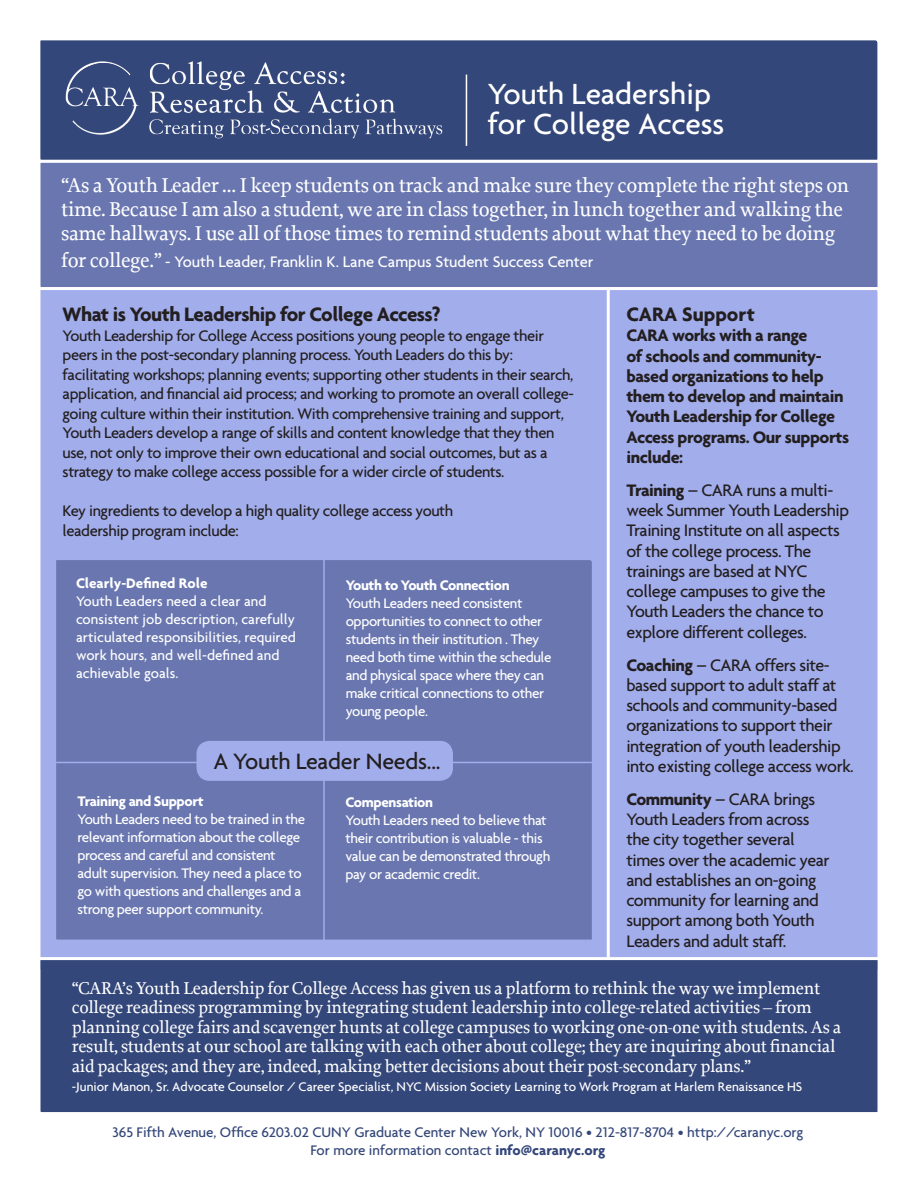
<style>
.page{position:relative;width:918px;height:1188px;background:#fff}
.page>*{position:absolute;margin:0;border:0;box-sizing:border-box;transform-origin:0 0}
.t1{font:500 31.5px/30px "Agenda";color:#fff}
.t2{font:500 24px "Agenda";letter-spacing:-.01em;color:#231f20}
.t3{font:500 21px/24px "Proforma";letter-spacing:-.02em;color:#fff}
.t4{font:700 21px "Agenda";letter-spacing:-.025em;color:#231f20}
.t5{font:700 21px "Agenda";color:#231f20}
.t6{font:500 18px/20.2px "Agenda";letter-spacing:-.025em;color:#231f20}
.t7{font:500 18px/19.5px "Proforma";letter-spacing:-.02em;color:#fff}
.t8{font:700 18px/20.2px "Agenda";letter-spacing:-.025em;color:#231f20}
.t9{font:500 16.5px/19.5px "Agenda";letter-spacing:-.025em;color:#231f20}
.t10{font:500 16.5px "Agenda";color:#fff}
.t11{font:500 15px/18px "Agenda";letter-spacing:-.025em;color:#fff}
.t12{font:500 15px/18px "Agenda";color:#fff}
.t13{font:500 15px/18px "Agenda";color:#34477a;text-align:center}
.t14{font:700 15px "Agenda";letter-spacing:-.025em;color:#fff}
.t15{font:700 15px "Agenda";color:#fff}
.t16{font:500 13.5px "Agenda";color:#fff}
.s1{font-family:"Proforma";font-size:21px}
.s2{font-weight:700}
</style>
<div class="page">
<div style="left:40px;top:290px;width:838px;height:667px;background:#a2adeb"></div>
<div style="left:40px;top:40px;width:837px;height:120px;background:#34477a"></div>
<div style="left:40px;top:960px;width:838px;height:152px;background:#34477a"></div>
<div style="left:40px;top:163px;width:838px;height:124px;background:#6976af"></div>
<img style="left:60px;top:53px;width:389px;height:89px">
<hr style="left:466px;top:75px;width:1px;height:71px;background:#fff">
<div style="left:56px;top:560px;width:536px;height:380px;background:#6976af"></div>
<hr style="left:323px;top:560px;width:2px;height:380px;background:#a2adeb">
<hr style="left:56px;top:762px;width:536px;height:1px;background:#a2adeb">
<hr style="left:607px;top:288px;width:3px;height:671px;background:#fff">
<div style="left:197px;top:742px;width:255px;height:38px;background:#a2adeb;border-radius:12px"></div>
<div style="left:197px;top:741px;width:256px;height:40px;border:2px solid #a2adeb;border-radius:12px"></div>
<h1 class="t1" style="left:488px;top:78px;width:238px">Youth Leadership for College Access</h1>
<p class="t3" style="left:61px;top:173px;width:790px">“As a Youth Leader … I keep students on track and make sure they complete the right steps on time. Because I am also a student, we are in class together, in lunch together and walking the same hallways. I use all of those times to remind students about what they need to be doing</p>
<p class="t10" style="left:61px;top:252px;width:534px"><span class="s1">for college.”</span> - Youth Leader, Franklin K. Lane Campus Student Success Center</p>
<p class="t4" style="left:63px;top:302px;width:380px">What is Youth Leadership for College Access?</p>
<p class="t9" style="left:63px;top:325px;width:513px">Youth Leadership for College Access positions young people to engage their peers in the post-secondary planning process. Youth Leaders do this by: facilitating workshops; planning events; supporting other students in their search, application, and financial aid process; and working to promote an overall college&shy;going culture within their institution. With comprehensive training and support, Youth Leaders develop a range of skills and content knowledge that they then use, not only to improve their own educational and social outcomes, but as a strategy to make college access possible for a wider circle of students.</p>
<p class="t9" style="left:63px;top:501px;width:392px">Key ingredients to develop a high quality college access youth leadership program include:</p>
<p class="t15" style="left:76px;top:574px;width:133px">Clearly-Defined Role</p>
<p class="t12" style="left:76px;top:592px;width:221px">Youth Leaders need a clear and consistent job description, carefully articulated responsibilities, required work hours, and well-defined and achievable goals.</p>
<p class="t14" style="left:346px;top:576px;width:165px">Youth to Youth Connection</p>
<p class="t11" style="left:346px;top:593px;width:207px">Youth Leaders need consistent opportunities to connect to other students in their institution . They need both time within the schedule and physical space where they can make critical connections to other young people.</p>
<h2 class="t2" style="left:213px;top:746px;width:229px">A Youth Leader Needs...</h2>
<p class="t14" style="left:78px;top:792px;width:128px">Training and Support</p>
<p class="t11" style="left:78px;top:810px;width:229px">Youth Leaders need to be trained in the relevant information about the college process and careful and consistent adult supervision. They need a place to go with questions and challenges and a strong peer support community.</p>
<p class="t14" style="left:346px;top:793px;width:89px">Compensation</p>
<p class="t11" style="left:346px;top:810px;width:206px">Youth Leaders need to believe that their contribution is valuable - this value can be demonstrated through pay or academic credit.</p>
<p class="t5" style="left:626px;top:302px;width:130px">CARA Support</p>
<p class="t8" style="left:626px;top:325px;width:224px">CARA works with a range<br>of schools and community&shy;based organizations to help them to develop and maintain<br>Youth Leadership for College<br>Access programs. Our supports include:</p>
<p class="t6" style="left:626px;top:480px;width:224px"><span class="s2">Training</span> – CARA runs a multi&shy;week Summer Youth Leadership<br>Training Institute on all aspects of the college process. The trainings are based at NYC college campuses to give the<br>Youth Leaders the chance to explore different colleges.</p>
<p class="t6" style="left:626px;top:654px;width:229px"><span class="s2">Coaching</span> – CARA offers site&shy;based support to adult staff at schools and community-based organizations to support their integration of youth leadership into existing college access work.</p>
<p class="t6" style="left:626px;top:789px;width:205px"><span class="s2">Community</span> – CARA brings<br>Youth Leaders from across the city together several times over the academic year and establishes an on-going community for learning and support among both Youth<br>Leaders and adult staff.</p>
<p class="t7" style="left:72px;top:978px;width:771px">“CARA’s Youth Leadership for College Access has given us a platform to rethink the way we implement college readiness programming by integrating student leadership into college-related activities – from planning college fairs and scavenger hunts at college campuses to working one-on-one with students. As a result, students at our school are talking with each other about college; they are inquiring about financial aid packages; and they are, indeed, making better decisions about their post-secondary plans.”</p>
<p class="t16" style="left:72px;top:1079px;width:732px">-Junior Manon, Sr. Advocate Counselor / Career Specialist, NYC Mission Society Learning to Work Program at Harlem Renaissance HS</p>
<p class="t13" style="left:112px;top:1123px;width:693px">365 Fifth Avenue, Office 6203.02 CUNY Graduate Center New York, NY 10016 • 212-817-8704 • http://caranyc.org<br>For more information contact <span class="s2">info@caranyc.org</span></p>
</div>
